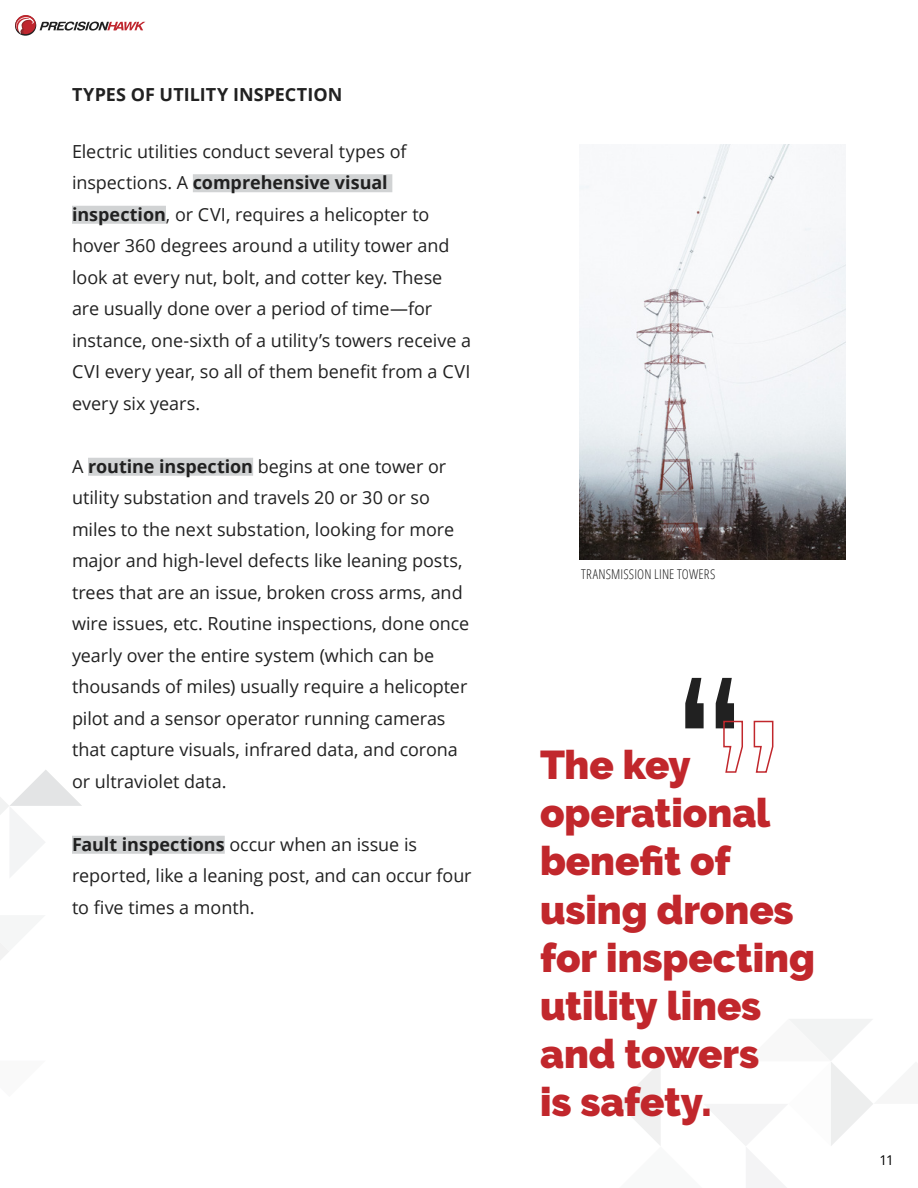
<style>
.page{position:relative;width:918px;height:1188px;background:#fff}
.page>*{position:absolute;margin:0;border:0;box-sizing:border-box;transform-origin:0 0}
.t1{font:500 220.5px "Raleway";color:#212121}
.t2{font:900 40.05px/48.2px "Raleway";color:#c1272c}
.t3{font:18px/31.5px "Open Sans";letter-spacing:-.005em;color:#212121}
.t4{font:700 18px "Open Sans";letter-spacing:.005em;color:#212121}
.t5{font:300 13.5px "Open Sans Condensed";letter-spacing:.01em;color:#212121}
.t6{font:13.5px "Open Sans";color:#000}
.s1{font-weight:700}
</style>
<div class="page">
<svg style="left:0;top:770px;width:82px;height:107px"></svg>
<svg style="left:0;top:943px;width:9px;height:17px"></svg>
<svg style="left:15px;top:15px;width:130px;height:20px"></svg>
<svg style="left:619px;top:1019px;width:254px;height:169px"></svg>
<div style="left:193px;top:174px;width:199px;height:18px;background:#d1d3d4"></div>
<div style="left:72px;top:206px;width:94px;height:18px;background:#d1d3d4"></div>
<div style="left:88px;top:458px;width:165px;height:18px;background:#d1d3d4"></div>
<div style="left:72px;top:836px;width:153px;height:18px;background:#d1d3d4"></div>
<img style="left:579px;top:144px;width:267px;height:415px">
<svg style="left:723px;top:720px;width:51px;height:53px"></svg>
<p class="t4" style="left:72px;top:82px;width:272px">TYPES OF UTILITY INSPECTION</p>
<p class="t3" style="left:72px;top:135px;width:401px">Electric utilities conduct several types of inspections. A <span class="s1">comprehensive visual inspection</span>, or CVI, requires a helicopter to hover 360 degrees around a utility tower and look at every nut, bolt, and cotter key. These are usually done over a period of time—for instance, one-sixth of a utility’s towers receive a CVI every year, so all of them benefit from a CVI every six years.</p>
<p class="t3" style="left:72px;top:450px;width:399px">A <span class="s1">routine inspection</span> begins at one tower or utility substation and travels 20 or 30 or so miles to the next substation, looking for more major and high-level defects like leaning posts, trees that are an issue, broken cross arms, and wire issues, etc. Routine inspections, done once yearly over the entire system (which can be thousands of miles) usually require a helicopter pilot and a sensor operator running cameras that capture visuals, infrared data, and corona or ultraviolet data.</p>
<p class="t3" style="left:72px;top:828px;width:401px"><span class="s1">Fault inspections</span> occur when an issue is reported, like a leaning post, and can occur four to five times a month.</p>
<p class="t5" style="left:581px;top:565px;width:136px">TRANSMISSION LINE TOWERS</p>
<h1 class="t1" style="left:672px;top:634px;width:78px">“</h1>
<h2 class="t2" style="left:540px;top:741px;width:277px">The key operational benefit of using drones for inspecting utility lines and towers<br>is safety.</h2>
<p class="t6" style="left:880px;top:1151px;width:16px">11</p>
</div>
